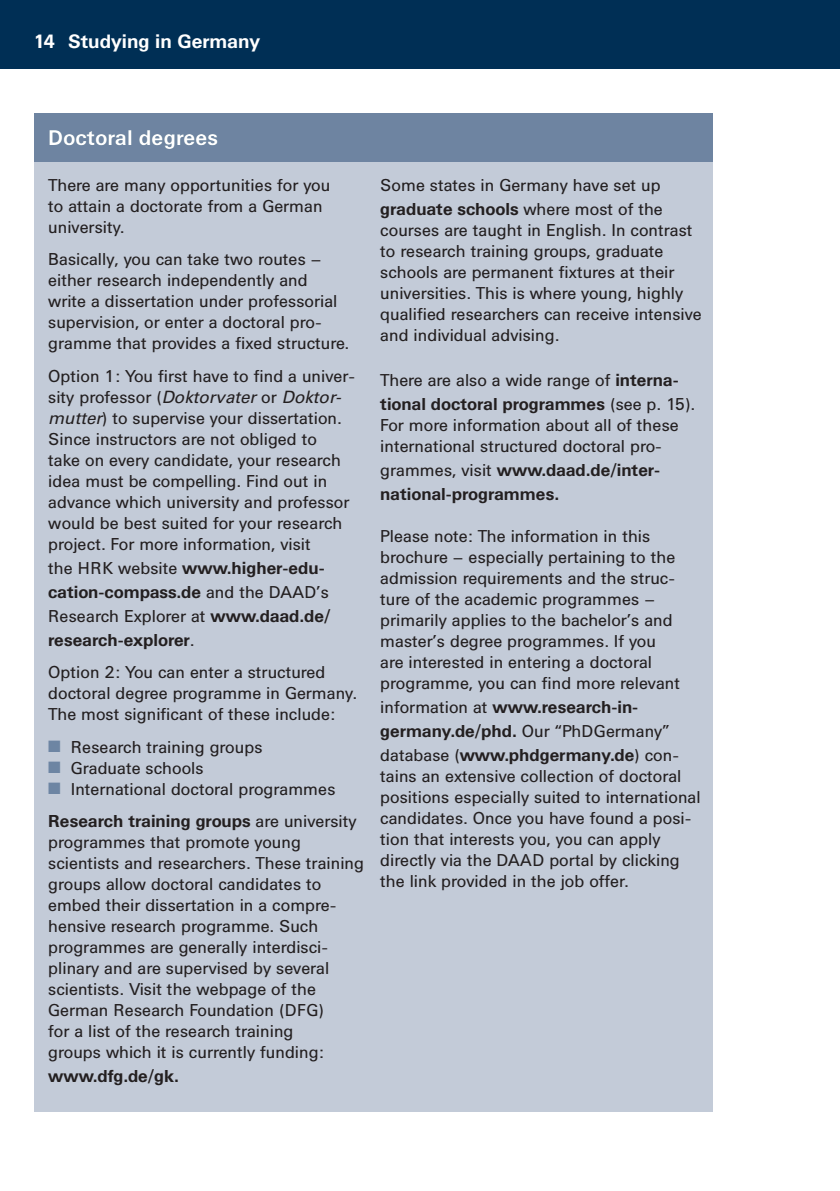
<style>
.page{position:relative;width:840px;height:1191px;background:#fff}
.page>*{position:absolute;margin:0;border:0;box-sizing:border-box;transform-origin:0 0}
.t1{font:700 21px "Univers BQ";color:#fff}
.t2{font:700 19px "Univers BQ";color:#fff}
.t3{font:17px/21px "Univers BQ";color:#231f20}
.t4{font:700 17px/24px "Univers BQ";color:#231f20}
.s1{font-family:"Univers";font-style:italic}
.s2{font-weight:400}
.s3{color:#6d85a3}
.s4{font-weight:700}
</style>
<div class="page">
<div style="left:0;top:0;width:839px;height:68px;background:#002f55"></div>
<div style="left:34px;top:113px;width:677px;height:49px;background:#6e84a1"></div>
<div style="left:34px;top:162px;width:677px;height:949px;background:#c3cbd8"></div>
<p class="t2" style="left:33px;top:34px;width:228px">14 Studying in Germany</p>
<p class="t1" style="left:48px;top:129px;width:171px">Doctoral degrees</p>
<p class="t3" style="left:48px;top:176px;width:283px">There are many opportunities for you to attain a doctorate from a German university.</p>
<p class="t3" style="left:48px;top:251px;width:302px">Basically, you can take two routes – either research independently and write a dissertation under professorial supervision, or enter a doctoral pro&shy;gramme that provides a fixed structure.</p>
<p class="t3" style="left:48px;top:367px;width:308px">Option 1: You first have to find a univer&shy;sity professor (<span class="s1">Doktorvater</span> or <span class="s1">Doktor&shy;mutter</span>) to supervise your dissertation.<br>Since instructors are not obliged to<br>take on every candidate, your research idea must be compelling. Find out in advance which university and professor would be best suited for your research project. For more information, visit</p>
<p class="t4" style="left:48px;top:557px;width:283px"><span class="s2">the HRK website</span> www.higher-edu&shy;cation-compass.de <span class="s2">and the DAAD’s<br>Research Explorer at</span> www.daad.de/ research-explorer<span class="s2">.</span></p>
<p class="t3" style="left:48px;top:663px;width:310px">Option 2: You can enter a structured doctoral degree programme in Germany.<br>The most significant of these include:</p>
<p class="t3" style="left:48px;top:738px;width:216px"><span class="s3">■</span> Research training groups</p>
<p class="t3" style="left:48px;top:759px;width:157px"><span class="s3">■</span> Graduate schools</p>
<p class="t3" style="left:48px;top:780px;width:288px"><span class="s3">■</span> International doctoral programmes</p>
<p class="t3" style="left:48px;top:812px;width:317px"><span class="s4">Research training groups</span> are university programmes that promote young scientists and researchers. These training groups allow doctoral candidates to embed their dissertation in a compre&shy;hensive research programme. Such programmes are generally interdisci&shy;plinary and are supervised by several scientists. Visit the webpage of the German Research Foundation (DFG)<br>for a list of the research training<br>groups which it is currently funding:</p>
<p class="t4" style="left:48px;top:1065px;width:132px">www.dfg.de/gk.</p>
<p class="t3" style="left:380px;top:175px;width:284px;line-height:24px">Some states in Germany have set up <span class="s4">graduate schools</span> where most of the</p>
<p class="t3" style="left:380px;top:221px;width:323px">courses are taught in English. In contrast to research training groups, graduate schools are permanent fixtures at their universities. This is where young, highly qualified researchers can receive intensive and individual advising.</p>
<p class="t3" style="left:380px;top:370px;width:316px;line-height:24px">There are also a wide range of <span class="s4">interna&shy;tional doctoral programmes</span> (see p. 15).</p>
<p class="t3" style="left:380px;top:416px;width:300px">For more information about all of these international structured doctoral pro-</p>
<p class="t4" style="left:380px;top:460px;width:281px"><span class="s2">grammes, visit</span> www.daad.de/inter&shy;national-programmes.</p>
<p class="t3" style="left:380px;top:527px;width:301px">Please note: The information in this brochure – especially pertaining to the admission requirements and the struc&shy;ture of the academic programmes – primarily applies to the bachelor’s and master’s degree programmes. If you are interested in entering a doctoral programme, you can find more relevant</p>
<p class="t4" style="left:380px;top:697px;width:300px"><span class="s2">information at</span> www.research-in&shy;germany.de/phd. <span class="s2">Our “PhDGermany” database (</span>www.phdgermany.de<span class="s2">) con-</span></p>
<p class="t3" style="left:380px;top:767px;width:322px">tains an extensive collection of doctoral positions especially suited to international candidates. Once you have found a posi&shy;tion that interests you, you can apply directly via the DAAD portal by clicking the link provided in the job offer.</p>
</div>
